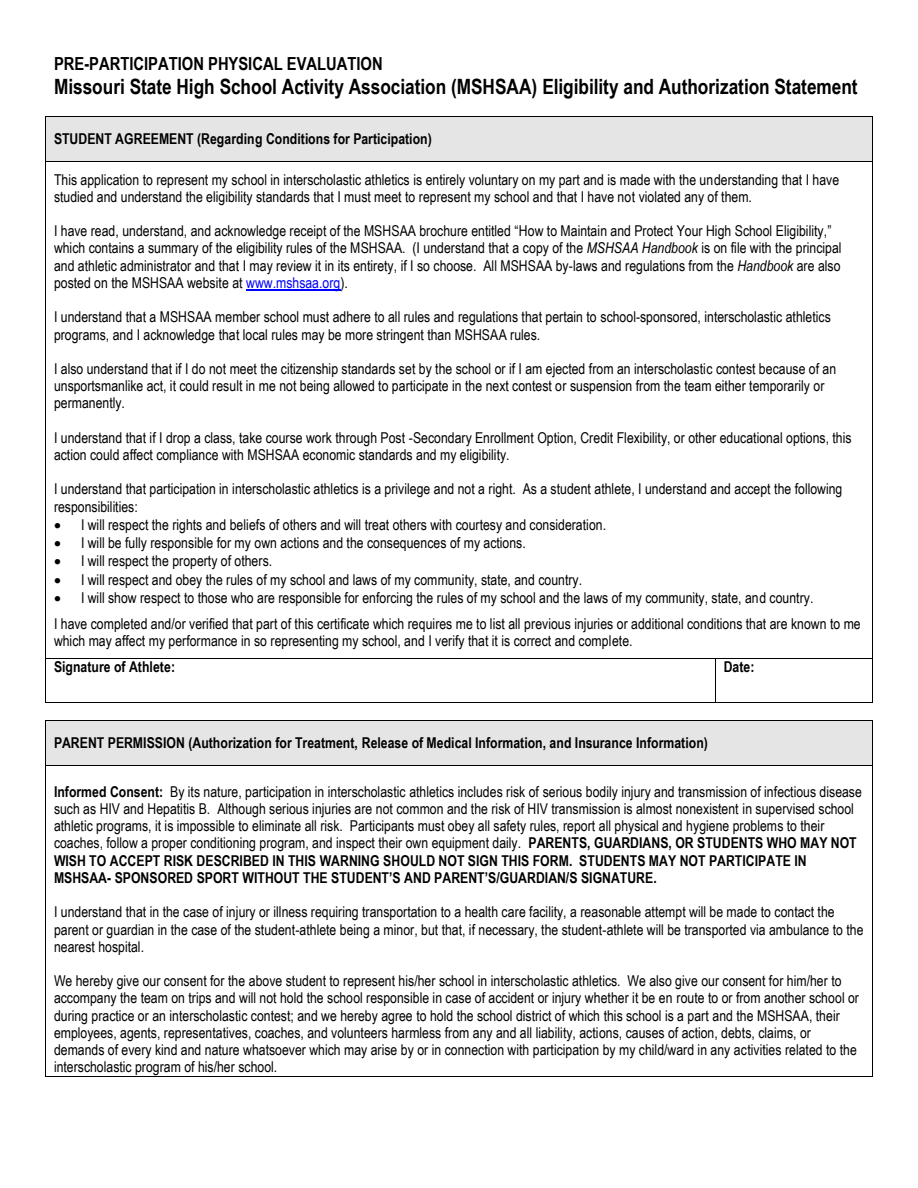
<style>
.page{position:relative;width:918px;height:1188px;background:#fff}
.page>*{position:absolute;margin:0;border:0;box-sizing:border-box;transform-origin:0 0}
.t1{font:700 21px "Arial Narrow";color:#000}
.t2{font:700 18px "Arial Narrow";color:#000}
.t3{font:15px/17.2px "Arial Narrow";color:#000}
.t4{font:700 15px "Arial Narrow";color:#000}
.s1{font-style:italic}
.s2{color:#00f}
.s3{font-weight:700}
</style>
<div class="page">
<div style="left:46px;top:117px;width:8px;height:44px;background:#e5e5e5"></div>
<div style="left:864px;top:117px;width:8px;height:44px;background:#e5e5e5"></div>
<div style="left:54px;top:117px;width:810px;height:14px;background:#e5e5e5"></div>
<div style="left:54px;top:131px;width:810px;height:17px;background:#e5e5e5"></div>
<div style="left:54px;top:148px;width:810px;height:13px;background:#e5e5e5"></div>
<hr style="left:46px;top:116px;width:826px;height:1px;background:#000">
<hr style="left:46px;top:117px;width:1px;height:44px;background:#000">
<hr style="left:872px;top:117px;width:1px;height:44px;background:#000">
<hr style="left:246px;top:289px;width:94px;height:2px;background:#00f">
<hr style="left:46px;top:161px;width:826px;height:1px;background:#000">
<hr style="left:46px;top:162px;width:1px;height:496px;background:#000">
<hr style="left:872px;top:162px;width:1px;height:496px;background:#000">
<hr style="left:46px;top:658px;width:669px;height:1px;background:#000">
<hr style="left:716px;top:658px;width:156px;height:1px;background:#000">
<hr style="left:46px;top:659px;width:1px;height:43px;background:#000">
<hr style="left:46px;top:702px;width:669px;height:1px;background:#000">
<hr style="left:715px;top:659px;width:1px;height:43px;background:#000">
<hr style="left:716px;top:702px;width:156px;height:1px;background:#000">
<hr style="left:872px;top:659px;width:1px;height:43px;background:#000">
<div style="left:46px;top:720px;width:8px;height:45px;background:#e5e5e5"></div>
<div style="left:864px;top:720px;width:8px;height:45px;background:#e5e5e5"></div>
<div style="left:54px;top:720px;width:810px;height:14px;background:#e5e5e5"></div>
<div style="left:54px;top:734px;width:810px;height:17px;background:#e5e5e5"></div>
<div style="left:54px;top:751px;width:810px;height:14px;background:#e5e5e5"></div>
<hr style="left:46px;top:720px;width:826px;height:1px;background:#000">
<hr style="left:46px;top:720px;width:1px;height:45px;background:#000">
<hr style="left:872px;top:720px;width:1px;height:45px;background:#000">
<hr style="left:46px;top:765px;width:826px;height:1px;background:#000">
<hr style="left:46px;top:766px;width:1px;height:310px;background:#000">
<hr style="left:46px;top:1076px;width:826px;height:1px;background:#000">
<hr style="left:872px;top:766px;width:1px;height:310px;background:#000">
<p class="t2" style="left:54px;top:54px;width:330px">PRE-PARTICIPATION PHYSICAL EVALUATION</p>
<p class="t1" style="left:54px;top:74px;width:805px">Missouri State High School Activity Association (MSHSAA) Eligibility and Authorization Statement</p>
<p class="t4" style="left:54px;top:130px;width:379px">STUDENT AGREEMENT (Regarding Conditions for Participation)</p>
<p class="t3" style="left:54px;top:170px;width:787px">This application to represent my school in interscholastic athletics is entirely voluntary on my part and is made with the understanding that I have studied and understand the eligibility standards that I must meet to represent my school and that I have not violated any of them.</p>
<p class="t3" style="left:54px;top:222px;width:789px">I have read, understand, and acknowledge receipt of the MSHSAA brochure entitled “How to Maintain and Protect Your High School Eligibility,” which contains a summary of the eligibility rules of the MSHSAA. (I understand that a copy of the <span class="s1">MSHSAA Handbook</span> is on file with the principal and athletic administrator and that I may review it in its entirety, if I so choose. All MSHSAA by-laws and regulations from the <span class="s1">Handbook</span> are also posted on the MSHSAA website at <span class="s2">www.mshsaa.org</span>).</p>
<p class="t3" style="left:54px;top:308px;width:778px">I understand that a MSHSAA member school must adhere to all rules and regulations that pertain to school-sponsored, interscholastic athletics programs, and I acknowledge that local rules may be more stringent than MSHSAA rules.</p>
<p class="t3" style="left:54px;top:360px;width:784px">I also understand that if I do not meet the citizenship standards set by the school or if I am ejected from an interscholastic contest because of an unsportsmanlike act, it could result in me not being allowed to participate in the next contest or suspension from the team either temporarily or permanently.</p>
<p class="t3" style="left:54px;top:429px;width:799px">I understand that if I drop a class, take course work through Post -Secondary Enrollment Option, Credit Flexibility, or other educational options, this action could affect compliance with MSHSAA economic standards and my eligibility.</p>
<p class="t3" style="left:54px;top:480px;width:790px">I understand that participation in interscholastic athletics is a privilege and not a right. As a student athlete, I understand and accept the following responsibilities:</p>
<p class="t3" style="left:54px;top:516px;width:554px">• I will respect the rights and beliefs of others and will treat others with courtesy and consideration.</p>
<p class="t3" style="left:54px;top:534px;width:473px">• I will be fully responsible for my own actions and the consequences of my actions.</p>
<p class="t3" style="left:54px;top:552px;width:220px">• I will respect the property of others.</p>
<p class="t3" style="left:54px;top:570px;width:530px">• I will respect and obey the rules of my school and laws of my community, state, and country.</p>
<p class="t3" style="left:54px;top:589px;width:761px">• I will show respect to those who are responsible for enforcing the rules of my school and the laws of my community, state, and country.</p>
<p class="t3" style="left:54px;top:615px;width:808px">I have completed and/or verified that part of this certificate which requires me to list all previous injuries or additional conditions that are known to me which may affect my performance in so representing my school, and I verify that it is correct and complete.</p>
<p class="t4" style="left:54px;top:658px;width:123px">Signature of Athlete:</p>
<p class="t4" style="left:724px;top:658px;width:32px">Date:</p>
<p class="t4" style="left:54px;top:734px;width:655px">PARENT PERMISSION (Authorization for Treatment, Release of Medical Information, and Insurance Information)</p>
<p class="t3" style="left:54px;top:783px;width:809px"><span class="s3">Informed Consent:</span> By its nature, participation in interscholastic athletics includes risk of serious bodily injury and transmission of infectious disease such as HIV and Hepatitis B. Although serious injuries are not common and the risk of HIV transmission is almost nonexistent in supervised school athletic programs, it is impossible to eliminate all risk. Participants must obey all safety rules, report all physical and hygiene problems to their coaches, follow a proper conditioning program, and inspect their own equipment daily. <span class="s3">PARENTS, GUARDIANS, OR STUDENTS WHO MAY NOT WISH TO ACCEPT RISK DESCRIBED IN THIS WARNING SHOULD NOT SIGN THIS FORM. STUDENTS MAY NOT PARTICIPATE IN MSHSAA- SPONSORED SPORT WITHOUT THE STUDENT’S AND PARENT’S/GUARDIAN/S SIGNATURE.</span></p>
<p class="t3" style="left:54px;top:903px;width:811px">I understand that in the case of injury or illness requiring transportation to a health care facility, a reasonable attempt will be made to contact the parent or guardian in the case of the student-athlete being a minor, but that, if necessary, the student-athlete will be transported via ambulance to the nearest hospital.</p>
<p class="t3" style="left:54px;top:972px;width:807px">We hereby give our consent for the above student to represent his/her school in interscholastic athletics. We also give our consent for him/her to accompany the team on trips and will not hold the school responsible in case of accident or injury whether it be en route to or from another school or during practice or an interscholastic contest; and we hereby agree to hold the school district of which this school is a part and the MSHSAA, their employees, agents, representatives, coaches, and volunteers harmless from any and all liability, actions, causes of action, debts, claims, or demands of every kind and nature whatsoever which may arise by or in connection with participation by my child/ward in any activities related to the interscholastic program of his/her school.</p>
</div>
